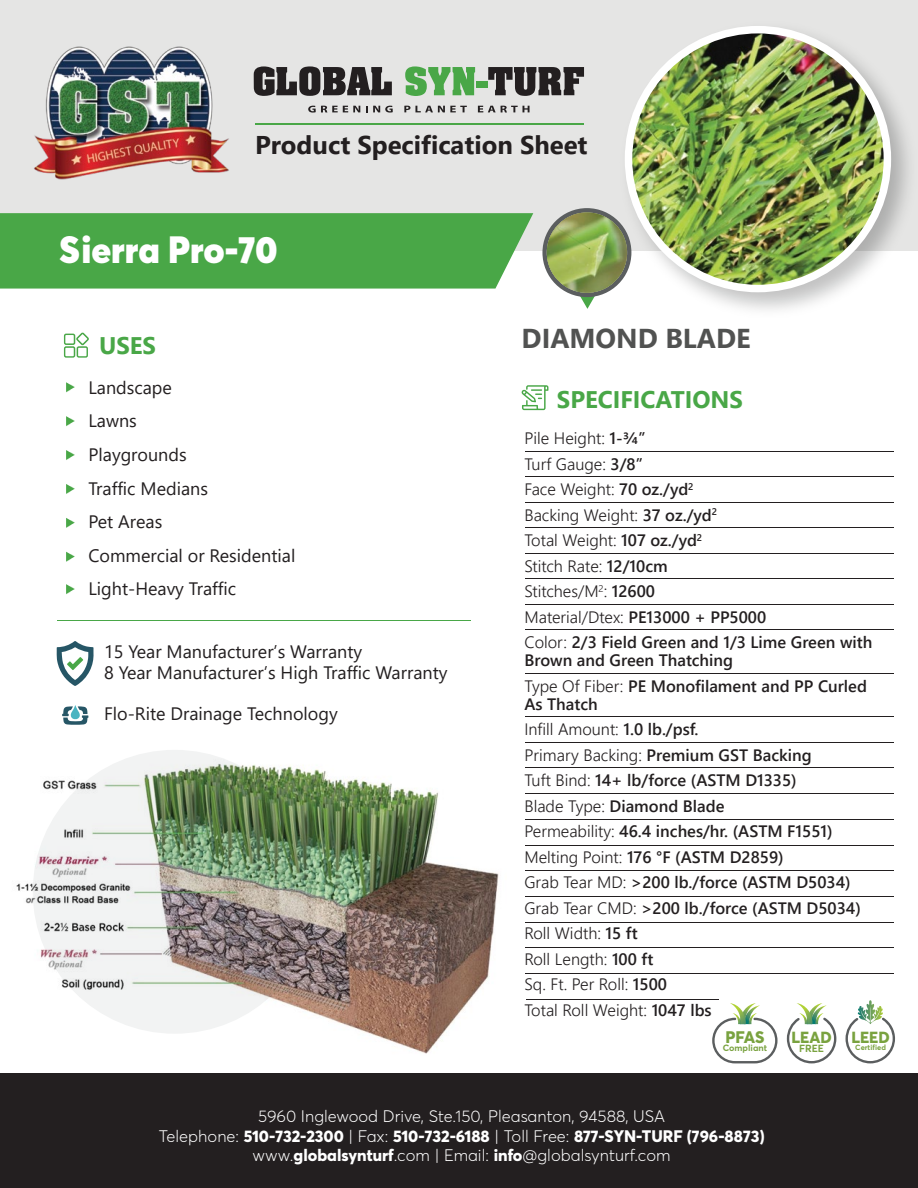
<style>
.page{position:relative;width:918px;height:1188px;background:#fff}
.page>*{position:absolute;margin:0;border:0;box-sizing:border-box;transform-origin:0 0}
.t1{font:900 37.5px "Averta";color:#fff}
.t2{font:700 27.3px "Segoe UI";color:#515251}
.t3{font:700 25.65px "Segoe UI";color:#231f20}
.t4{font:700 24px "Segoe UI";color:#49a747}
.t5{font:18px/33.6px "Segoe UI";color:#231f20}
.t6{font:600 16.5px/25.5px "Segoe UI";color:#231f20}
.t7{font:300 16.5px/25.5px "Segoe UI";color:#231f20}
.t8{font:300 16.5px/19.5px "Averta";color:#fff;text-align:center}
.t9{font:800 16.5px "Averta";color:#79a23f}
.t10{font:800 15.9px "Averta";color:#79a23f}
.t11{font:700 10.2px "Averta";color:#79a23f}
.t12{font:700 9px "Averta";color:#79a23f}
.t13{font:700 7.5px "Averta";color:#79a23f}
.s1{font-weight:600}
.s2{font-weight:300}
.s3{font-weight:800}
</style>
<div class="page">
<div style="left:0;top:1074px;width:918px;height:114px;background:#231f20"></div>
<div style="left:0;top:0;width:918px;height:251px;background:#e5e5e4"></div>
<div style="left:0;top:213px;width:533px;height:76px;background:#49a747"></div>
<svg style="left:64px;top:332px;width:25px;height:26px"></svg>
<svg style="left:254px;top:66px;width:138px;height:30px"></svg>
<svg style="left:405px;top:66px;width:70px;height:30px"></svg>
<div style="left:477px;top:81px;width:11px;height:6px;background:#49a747"></div>
<svg style="left:488px;top:67px;width:96px;height:29px"></svg>
<svg style="left:308px;top:106px;width:52px;height:7px"></svg>
<svg style="left:366px;top:106px;width:27px;height:7px"></svg>
<svg style="left:404px;top:106px;width:63px;height:6px"></svg>
<svg style="left:478px;top:106px;width:52px;height:6px"></svg>
<img style="left:34px;top:46px;width:195px;height:134px">
<hr style="left:255px;top:123px;width:329px;height:2px;background:#49a747">
<img style="left:0;top:750px;width:522px;height:324px">
<svg style="left:522px;top:385px;width:26px;height:25px"></svg>
<hr style="left:526px;top:451px;width:368px;height:1px;background:#231f20">
<hr style="left:526px;top:476px;width:368px;height:1px;background:#231f20">
<hr style="left:526px;top:502px;width:368px;height:1px;background:#231f20">
<hr style="left:526px;top:527px;width:368px;height:1px;background:#231f20">
<hr style="left:526px;top:553px;width:368px;height:1px;background:#231f20">
<hr style="left:526px;top:579px;width:368px;height:1px;background:#231f20">
<hr style="left:526px;top:604px;width:368px;height:1px;background:#231f20">
<hr style="left:526px;top:630px;width:368px;height:1px;background:#231f20">
<hr style="left:526px;top:673px;width:368px;height:1px;background:#231f20">
<hr style="left:526px;top:716px;width:368px;height:1px;background:#231f20">
<hr style="left:526px;top:742px;width:368px;height:1px;background:#231f20">
<hr style="left:526px;top:768px;width:368px;height:1px;background:#231f20">
<hr style="left:526px;top:793px;width:368px;height:1px;background:#231f20">
<hr style="left:526px;top:819px;width:368px;height:1px;background:#231f20">
<hr style="left:526px;top:845px;width:368px;height:1px;background:#231f20">
<hr style="left:526px;top:870px;width:368px;height:1px;background:#231f20">
<hr style="left:526px;top:896px;width:368px;height:1px;background:#231f20">
<hr style="left:526px;top:922px;width:368px;height:1px;background:#231f20">
<hr style="left:526px;top:948px;width:368px;height:1px;background:#231f20">
<hr style="left:526px;top:973px;width:368px;height:1px;background:#231f20">
<hr style="left:526px;top:999px;width:193px;height:1px;background:#231f20">
<img style="left:625px;top:26px;width:266px;height:266px">
<svg style="left:66px;top:382px;width:9px;height:10px"></svg>
<svg style="left:66px;top:416px;width:9px;height:10px"></svg>
<svg style="left:66px;top:450px;width:9px;height:10px"></svg>
<svg style="left:66px;top:484px;width:9px;height:10px"></svg>
<svg style="left:66px;top:518px;width:9px;height:10px"></svg>
<svg style="left:66px;top:552px;width:9px;height:10px"></svg>
<svg style="left:66px;top:584px;width:9px;height:10px"></svg>
<svg style="left:62px;top:705px;width:26px;height:20px"></svg>
<svg style="left:57px;top:641px;width:37px;height:45px"></svg>
<hr style="left:57px;top:620px;width:413px;height:1px;background:#49a747">
<svg style="left:542px;top:208px;width:89px;height:101px"></svg>
<img style="left:547px;top:212px;width:80px;height:81px;border-radius:40px">
<svg style="left:787px;top:1003px;width:49px;height:60px"></svg>
<svg style="left:846px;top:1001px;width:49px;height:62px"></svg>
<svg style="left:712px;top:1003px;width:66px;height:60px"></svg>
<h3 class="t3" style="left:255px;top:121px;width:334px">Product Specification Sheet</h3>
<h1 class="t1" style="left:60px;top:225px;width:220px">Sierra Pro-70</h1>
<h3 class="t4" style="left:99px;top:323px;width:59px">USES</h3>
<p class="t5" style="left:88px;top:369px;width:209px">Landscape<br>Lawns<br>Playgrounds<br>Traffic Medians<br>Pet Areas<br>Commercial or Residential<br>Light-Heavy Traffic</p>
<p class="t5" style="left:104px;top:639px;width:345px;line-height:21.6px">15 Year Manufacturer’s Warranty<br>8 Year Manufacturer’s High Traffic Warranty</p>
<p class="t5" style="left:104px;top:695px;width:235px">Flo-Rite Drainage Technology</p>
<h2 class="t2" style="left:522px;top:312px;width:231px">DIAMOND BLADE</h2>
<h3 class="t4" style="left:557px;top:377px;width:188px">SPECIFICATIONS</h3>
<p class="t7" style="left:524px;top:424px;width:349px">Pile Height: <span class="s1">1-¾”<br></span>Turf Gauge: <span class="s1">3/8”<br></span>Face Weight: <span class="s1">70 oz./yd</span><sup>2<br></sup>Backing Weight: <span class="s1">37 oz./yd</span><sup>2<br></sup>Total Weight: <span class="s1">107 oz./yd</span><sup>2<br></sup>Stitch Rate: <span class="s1">12/10cm<br></span>Stitches/M<sup>2</sup>: <span class="s1">12600<br></span>Material/Dtex: <span class="s1">PE13000 + PP5000<br></span>Color: <span class="s1">2/3 Field Green and 1/3 Lime Green with</span></p>
<p class="t6" style="left:524px;top:646px;width:344px">Brown and Green Thatching<br><span class="s2">Type Of Fiber:</span> PE Monofilament and PP Curled</p>
<p class="t6" style="left:524px;top:690px;width:338px">As Thatch<br><span class="s2">Infill Amount:</span> 1.0 lb./psf.<br><span class="s2">Primary Backing:</span> Premium GST Backing<br><span class="s2">Tuft Bind:</span> 14+ lb/force (ASTM D1335)<br><span class="s2">Blade Type:</span> Diamond Blade<br><span class="s2">Permeability:</span> 46.4 inches/hr. (ASTM F1551)<br><span class="s2">Melting Point:</span> 176 °F (ASTM D2859)<br><span class="s2">Grab Tear MD:</span> &gt;200 lb./force (ASTM D5034)<br><span class="s2">Grab Tear CMD:</span> &gt;200 lb./force (ASTM D5034)<br><span class="s2">Roll Width:</span> 15 ft<br><span class="s2">Roll Length:</span> 100 ft<br><span class="s2">Sq. Ft. Per Roll:</span> 1500<br><span class="s2">Total Roll Weight:</span> 1047 lbs</p>
<p class="t9" style="left:725px;top:1027px;width:41px">PFAS</p>
<p class="t12" style="left:723px;top:1042px;width:46px">Compliant</p>
<p class="t10" style="left:791px;top:1027px;width:42px">LEAD</p>
<p class="t11" style="left:799px;top:1042px;width:26px">FREE</p>
<p class="t10" style="left:851px;top:1027px;width:40px">LEED</p>
<p class="t13" style="left:855px;top:1042px;width:32px">Certified</p>
<p class="t8" style="left:159px;top:1107px;width:607px">5960 Inglewood Drive, Ste.150, Pleasanton, 94588, USA<br>Telephone: <span class="s3">510-732-2300</span> | Fax: <span class="s3">510-732-6188</span> | Toll Free: <span class="s3">877-SYN-TURF (796-8873) </span>www.<span class="s3">globalsynturf</span>.com | Email: <span class="s3">info</span>@globalsynturf.com</p>
</div>
